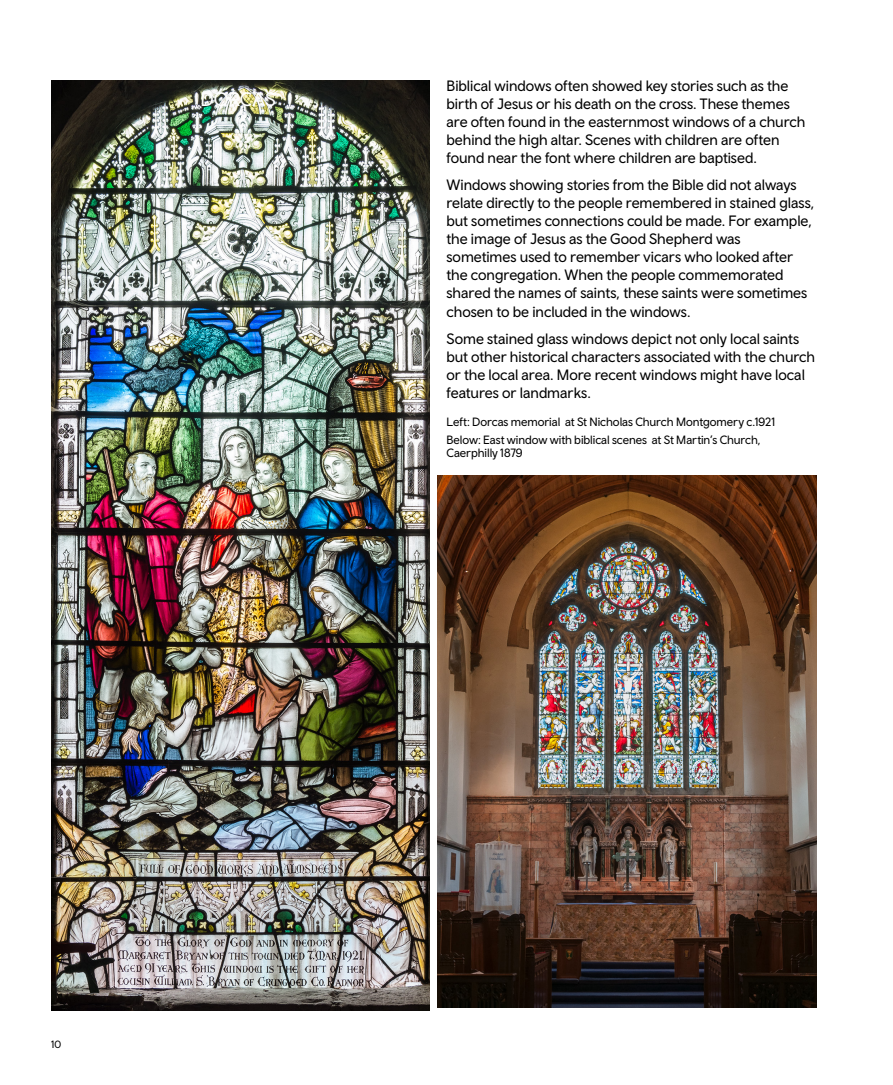
<style>
.page{position:relative;width:893px;height:1085px;background:#fff}
.page>*{position:absolute;margin:0;border:0;box-sizing:border-box;transform-origin:0 0}
.white_credits{font:19.5px "Wales Sans Body";letter-spacing:-.01em;color:#fff}
.Updated_body{font:15px/18px "Wales Sans Body";color:#000}
.New_credits{font:12px/13.5px "Wales Sans Body";letter-spacing:-.005em;color:#000}
.t1{font:10.5px "Wales Sans Body";color:#000}
</style>
<div class="page">
<img style="left:51px;top:81px;width:378px;height:929px">
<img style="left:438px;top:475px;width:378px;height:532px">
<p class="white_credits" style="left:201px;top:87px;width:76px">DORCAS</p>
<p class="Updated_body" style="left:446px;top:77px;width:360px">Biblical windows often showed key stories such as the birth of Jesus or his death on the cross. These themes are often found in the easternmost windows of a church behind the high altar. Scenes with children are often found near the font where children are baptised.</p>
<p class="Updated_body" style="left:446px;top:176px;width:369px">Windows showing stories from the Bible did not always relate directly to the people remembered in stained glass, but sometimes connections could be made. For example, the image of Jesus as the Good Shepherd was sometimes used to remember vicars who looked after the congregation. When the people commemorated shared the names of saints, these saints were sometimes chosen to be included in the windows.</p>
<p class="Updated_body" style="left:446px;top:329px;width:370px">Some stained glass windows depict not only local saints but other historical characters associated with the church or the local area. More recent windows might have local features or landmarks.</p>
<p class="New_credits" style="left:446px;top:415px;width:330px">Left: Dorcas memorial at St Nicholas Church Montgomery c.1921</p>
<p class="New_credits" style="left:446px;top:432px;width:316px">Below: East window with biblical scenes at St Martin’s Church,<br>Caerphilly 1879</p>
<p class="t1" style="left:51px;top:1037px;width:12px">10</p>
</div>
